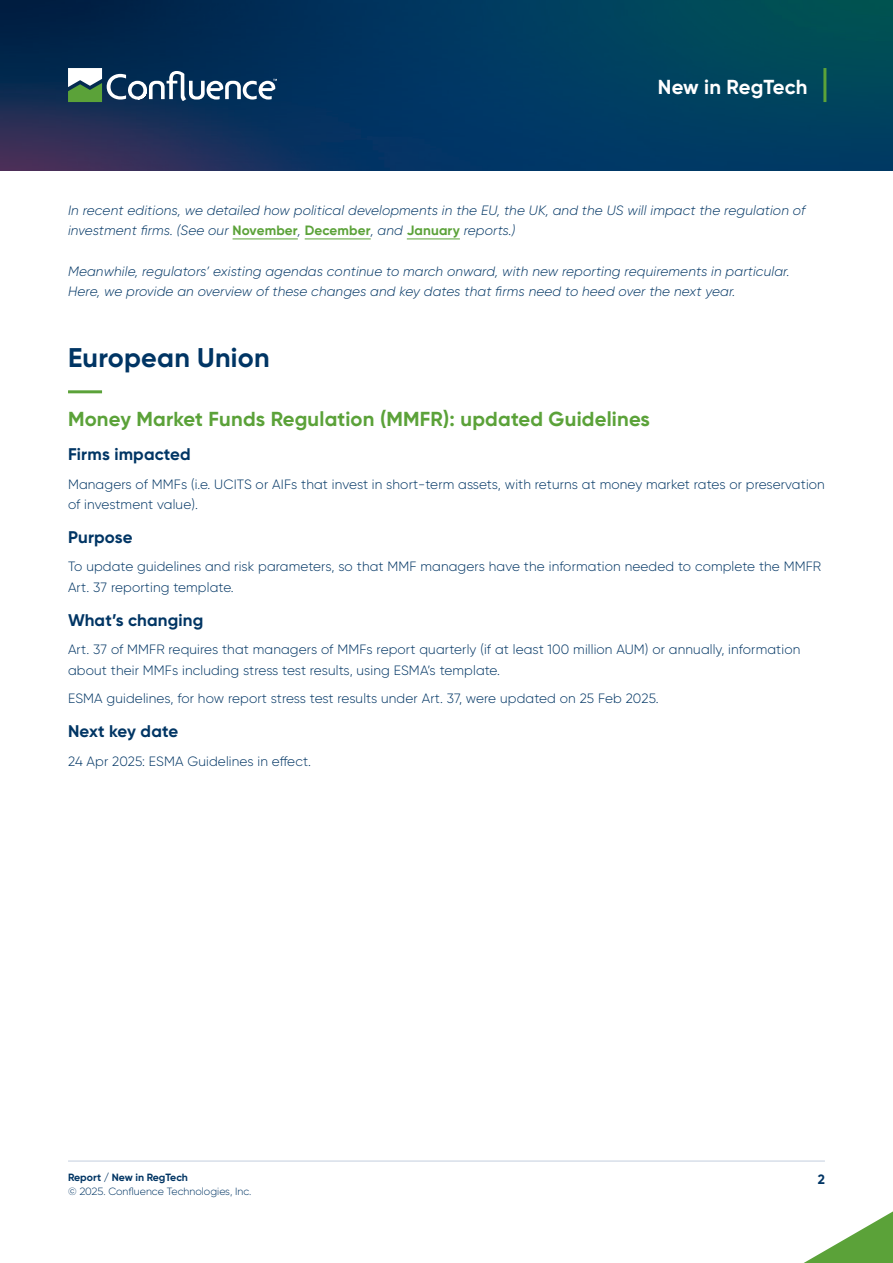
<style>
.page{position:relative;width:893px;height:1263px;background:#fff}
.page>*{position:absolute;margin:0;border:0;box-sizing:border-box;transform-origin:0 0}
.t1{font:700 27px "Gilroy";letter-spacing:.01em;color:#003564}
.t2{font:700 20.25px "Gilroy";letter-spacing:.01em;color:#5ba239}
.t3{font:700 20.25px "Gilroy";letter-spacing:.005em;color:#fff}
.t4{font:700 16.8px "Gilroy";letter-spacing:.01em;color:#003564}
.t5{font:300 13.5px/20.2px "Gilroy";letter-spacing:.01em;color:#003564}
.t6{font:italic 300 13.5px/20.2px "Gilroy";letter-spacing:.01em;color:#003564}
.t7{font:700 13.5px "Gilroy";color:#003564}
.t8{font:300 10.5px "Gilroy";color:#003564}
.t9{font:700 10.5px "Gilroy";color:#003564}
.s1{font-weight:700;font-style:normal;color:#5ba239}
</style>
<div class="page">
<svg style="left:0;top:0;width:893px;height:170px;background:#04375c"></svg>
<svg style="left:804px;top:1211px;width:89px;height:52px"></svg>
<hr style="left:68px;top:1160px;width:757px;height:2px;background:#d7dfe9">
<hr style="left:233px;top:239px;width:65px;height:1px;background:#5ba239">
<hr style="left:305px;top:239px;width:66px;height:1px;background:#5ba239">
<hr style="left:407px;top:239px;width:53px;height:1px;background:#5ba239">
<hr style="left:68px;top:390px;width:34px;height:3px;background:#5ba239">
<svg style="left:68px;top:68px;width:209px;height:34px"></svg>
<hr style="left:823px;top:68px;width:3px;height:34px;background:#5ba239">
<h2 class="t3" style="left:658px;top:74px;width:151px">New in RegTech</h2>
<p class="t6" style="left:68px;top:200px;width:739px">In recent editions, we detailed how political developments in the EU, the UK, and the US will impact the regulation of investment firms. (See our <span class="s1">November</span>, <span class="s1">December</span>, and <span class="s1">January</span> reports.)</p>
<p class="t6" style="left:68px;top:261px;width:723px">Meanwhile, regulators’ existing agendas continue to march onward, with new reporting requirements in particular.<br>Here, we provide an overview of these changes and key dates that firms need to heed over the next year.</p>
<h1 class="t1" style="left:68px;top:341px;width:203px">European Union</h1>
<h2 class="t2" style="left:68px;top:406px;width:583px">Money Market Funds Regulation (MMFR): updated Guidelines</h2>
<p class="t4" style="left:68px;top:443px;width:124px">Firms impacted</p>
<p class="t5" style="left:68px;top:474px;width:758px">Managers of MMFs (i.e. UCITS or AIFs that invest in short-term assets, with returns at money market rates or preservation of investment value).</p>
<p class="t4" style="left:68px;top:526px;width:66px">Purpose</p>
<p class="t5" style="left:68px;top:556px;width:755px">To update guidelines and risk parameters, so that MMF managers have the information needed to complete the MMFR<br>Art. 37 reporting template.</p>
<p class="t4" style="left:68px;top:609px;width:137px">What’s changing</p>
<p class="t5" style="left:68px;top:639px;width:734px">Art. 37 of MMFR requires that managers of MMFs report quarterly (if at least 100 million AUM) or annually, information about their MMFs including stress test results, using ESMA’s template.</p>
<p class="t5" style="left:68px;top:688px;width:592px">ESMA guidelines, for how report stress test results under Art. 37, were updated on 25 Feb 2025.</p>
<p class="t4" style="left:68px;top:721px;width:112px">Next key date</p>
<p class="t5" style="left:68px;top:751px;width:245px">24 Apr 2025: ESMA Guidelines in effect.</p>
<p class="t9" style="left:68px;top:1171px;width:121px">Report / New in RegTech</p>
<p class="t7" style="left:818px;top:1171px;width:9px">2</p>
<p class="t8" style="left:68px;top:1185px;width:185px">© 2025. Confluence Technologies, Inc.</p>
</div>
